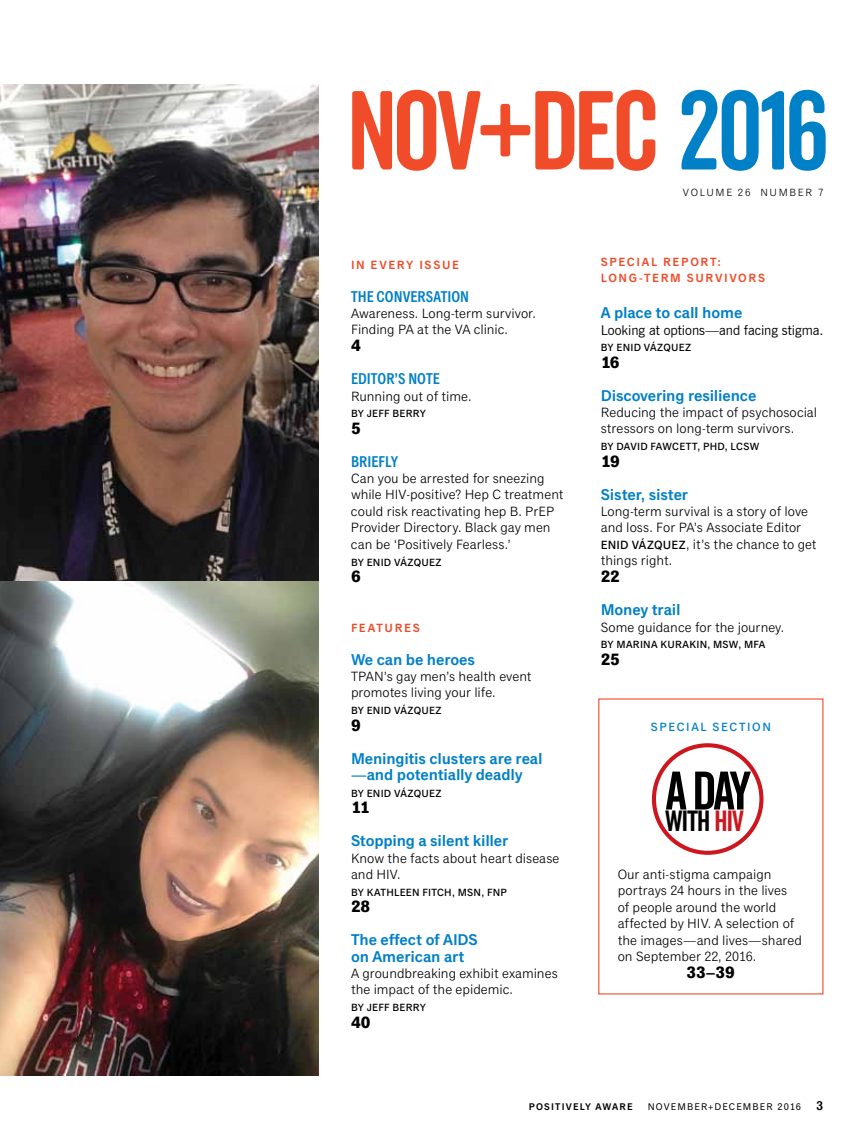
<style>
.page{position:relative;width:864px;height:1134px;background:#fff}
.page>*{position:absolute;margin:0;border:0;box-sizing:border-box;transform-origin:0 0}
.t1{font:108.6px "Veneer Clean Soft";letter-spacing:-.03em;color:#f04c2a}
.t2{font:52.5px "Veneer Clean";color:#010101}
.t3{font:28.35px "Veneer Clean";letter-spacing:-.03em;color:#010101}
.t4{font:700 16.5px "Classic Grotesque Pro";letter-spacing:-.02em;color:#000}
.t5{font:600 15.75px/16.5px "Classic Grotesque Pro";letter-spacing:-.01em;color:#0080c7}
.t6{font:15.75px "Classic Grotesque Pro Cn S Bd";color:#0080c7}
.t7{font:13.5px/16.5px "Classic Grotesque Pro";color:#000}
.t8{font:13.5px "News Gothic BT";letter-spacing:-.005em;color:#000}
.t9{font:600 12px/16.5px "Classic Grotesque Pro";letter-spacing:.135em;color:#f04c2a}
.t10{font:500 12px "Classic Grotesque Pro";color:#0080c7}
.t11{font:500 12px "Classic Grotesque Pro";color:#000}
.t12{font:500 10.5px "Classic Grotesque Pro";letter-spacing:.02em;color:#000}
.t13{font:10.5px "Classic Grotesque Pro";letter-spacing:.155em;color:#000}
.t14{font:9.75px "Classic Grotesque Pro";letter-spacing:.11em;color:#000}
.t15{font:600 9.75px "Classic Grotesque Pro";letter-spacing:.12em;color:#000}
.s1{color:#0080c7}
.s2{font-weight:500;font-size:12px}
.s3{color:#cc171e}
.s4{font-weight:600;font-size:12.75px}
</style>
<div class="page">
<img style="left:0;top:84px;width:319px;height:992px">
<div style="left:652px;top:743px;width:112px;height:112px;border:4px solid #cc171e;border-radius:50%"></div>
<h1 class="t1" style="left:347px;top:65px;width:484px">NOV+DEC <span class="s1">2016</span></h1>
<p class="t9" style="left:351px;top:256px;width:110px">I n every issue</p>
<p class="t6" style="left:351px;top:286px;width:120px">THE CONVERSATION</p>
<p class="t7" style="left:351px;top:305px;width:186px">Awareness. Long-term survivor.<br>Finding PA at the VA clinic.</p>
<p class="t4" style="left:351px;top:335px;width:11px">4</p>
<p class="t6" style="left:351px;top:369px;width:91px">EDITOR’S NOTE</p>
<p class="t7" style="left:351px;top:388px;width:122px">Running out of time.</p>
<p class="t12" style="left:351px;top:407px;width:23px">BY JEFF</p>
<p class="t12" style="left:393px;top:407px;width:8px">BERRY</p>
<p class="t4" style="left:351px;top:417px;width:11px">5</p>
<p class="t6" style="left:351px;top:451px;width:49px">BRIEFLY</p>
<p class="t7" style="left:351px;top:470px;width:214px">Can you be arrested for sneezing while HIV-positive? Hep C treatment could risk reactivating hep B. PrEP Provider Directory. Black gay men can be ‘Positively Fearless.’</p>
<p class="t12" style="left:351px;top:555px;width:29px">BY ENID</p>
<p class="t12" style="left:394px;top:555px;width:49px">VÁZQUEZ</p>
<p class="t4" style="left:351px;top:566px;width:11px">6</p>
<p class="t9" style="left:351px;top:619px;width:70px">Features</p>
<p class="t5" style="left:351px;top:651px;width:126px">We can be heroes</p>
<p class="t7" style="left:351px;top:668px;width:182px">TPAN ’s gay men’s health event promotes living your life.</p>
<p class="t12" style="left:351px;top:704px;width:29px">BY ENID</p>
<p class="t12" style="left:394px;top:704px;width:49px">VÁZQUEZ</p>
<p class="t4" style="left:351px;top:714px;width:11px">9</p>
<p class="t5" style="left:351px;top:750px;width:193px">Meningitis clusters are real —and potentially deadly</p>
<p class="t12" style="left:351px;top:786px;width:29px">BY ENID</p>
<p class="t12" style="left:394px;top:786px;width:49px">VÁZQUEZ</p>
<p class="t4" style="left:351px;top:797px;width:20px">11</p>
<p class="t5" style="left:351px;top:833px;width:159px">Stopping a silent killer</p>
<p class="t7" style="left:351px;top:850px;width:210px">Know the facts about heart disease and HIV.</p>
<p class="t12" style="left:351px;top:885px;width:24px">BY KATHLEEN</p>
<p class="t12" style="left:422px;top:885px;width:13px">FITCH</p>
<p class="t12" style="left:452px;top:885px;width:57px">, MSN, FNP</p>
<p class="t4" style="left:351px;top:896px;width:21px">28</p>
<p class="t5" style="left:351px;top:932px;width:127px">The effect of AI DS on American art</p>
<p class="t7" style="left:351px;top:965px;width:208px">A groundbreaking exhibit examines the impact of the epidemic.</p>
<p class="t12" style="left:351px;top:1001px;width:28px">BY JEFF</p>
<p class="t12" style="left:393px;top:1001px;width:15px">BERRY</p>
<p class="t4" style="left:351px;top:1011px;width:21px">40</p>
<p class="t13" style="left:683px;top:186px;width:9px">VOL</p>
<p class="t13" style="left:706px;top:186px;width:92px">UME 26 N UMBER</p>
<p class="t13" style="left:818px;top:186px;width:7px">7</p>
<p class="t9" style="left:601px;top:253px;width:166px">Special report:<br>Long-term survivors</p>
<p class="t5" style="left:601px;top:305px;width:143px">A place to call home</p>
<p class="t8" style="left:601px;top:322px;width:224px">Looking at options—and facing stigma.</p>
<p class="t12" style="left:601px;top:341px;width:29px">BY ENID</p>
<p class="t12" style="left:644px;top:341px;width:49px">VÁZQUEZ</p>
<p class="t4" style="left:601px;top:351px;width:20px">16</p>
<p class="t5" style="left:601px;top:387px;width:157px">Discovering resilience</p>
<p class="t7" style="left:601px;top:404px;width:218px">Reducing the impact of psychosocial stressors on long-term survivors.</p>
<p class="t12" style="left:601px;top:440px;width:31px">BY DAVID</p>
<p class="t12" style="left:651px;top:440px;width:29px">FAWCETT</p>
<p class="t12" style="left:697px;top:440px;width:63px">, PH D, LCSW</p>
<p class="t4" style="left:601px;top:450px;width:21px">19</p>
<p class="t5" style="left:601px;top:486px;width:89px">Sister, sister</p>
<p class="t7" style="left:601px;top:503px;width:209px">Long-term survival is a story of love and loss. For PA’s Associate Editor</p>
<p class="t11" style="left:601px;top:537px;width:15px">ENID</p>
<p class="t7" style="left:601px;top:536px;width:217px;text-indent:31px"><span class="s2">VÁZQUEZ</span>, it’s the chance to get things right.</p>
<p class="t4" style="left:601px;top:566px;width:21px">22</p>
<p class="t5" style="left:601px;top:602px;width:81px">Money trail</p>
<p class="t7" style="left:601px;top:619px;width:185px">Some guidance for the journey.</p>
<p class="t12" style="left:601px;top:638px;width:33px">BY MARINA</p>
<p class="t12" style="left:660px;top:638px;width:8px">KURA</p>
<p class="t12" style="left:689px;top:638px;width:78px">KIN , MSW, MFA</p>
<p class="t4" style="left:601px;top:648px;width:21px">25</p>
<p class="t10" style="left:651px;top:719px;width:18px">SPECIAL</p>
<p class="t10" style="left:713px;top:719px;width:10px">SECTION</p>
<h2 class="t2" style="left:665px;top:759px;width:88px">A DAY</h2>
<h3 class="t3" style="left:665px;top:804px;width:81px">WITH <span class="s3">HIV</span></h3>
<p class="t7" style="left:618px;top:866px;width:186px">Our anti-stigma campaign portrays 24 hours in the lives<br>of people around the world affected by HIV. A selection of the images—and lives—shared on September 22, 2016.</p>
<p class="t4" style="left:687px;top:962px;width:50px">33–39</p>
<p class="t15" style="left:529px;top:1101px;width:106px">positively aware</p>
<p class="t14" style="left:648px;top:1101px;width:177px">NOVEMBER+DECEMBER 2016 <span class="s4">3</span></p>
</div>
